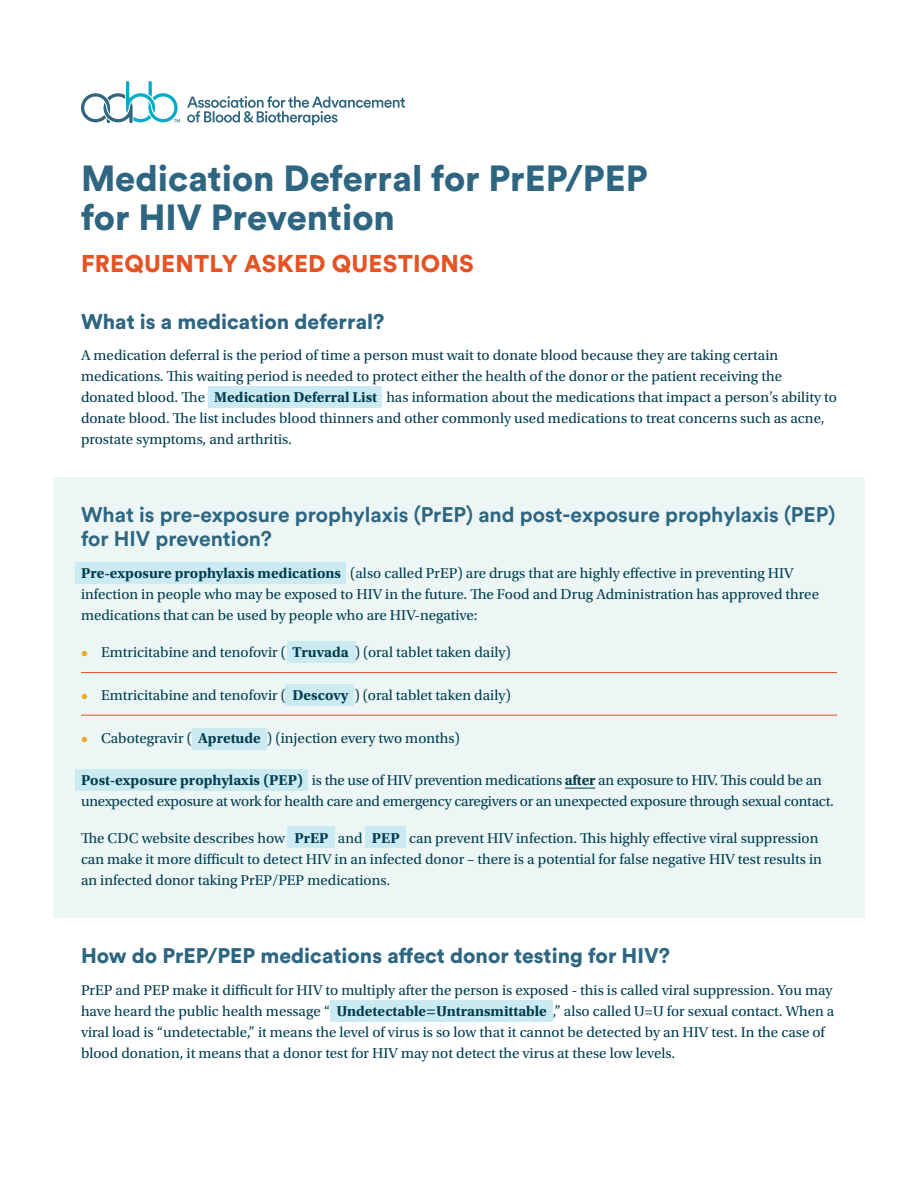
<style>
.page{position:relative;width:918px;height:1188px;background:#fff}
.page>*{position:absolute;margin:0;border:0;box-sizing:border-box;transform-origin:0 0}
.t1{font:36px/39px "Circular Std Black";color:#2e6682}
.t2{font:24px "Circular Std Black";letter-spacing:.01em;color:#e45324}
.t3{font:700 21px/24px "Circular Std";color:#2e6682}
.t4{font:21px "Circular Std Black";color:#2e6682}
.t5{font:15px/21px "Utopia Std";color:#013d51}
.s1{font-weight:700}
.s2{font-weight:700;color:#ebaa20}
</style>
<div class="page">
<div style="left:208px;top:386px;width:174px;height:22px;background:#cbeaf1"></div>
<svg style="left:187px;top:96px;width:218px;height:29px"></svg>
<svg style="left:81px;top:81px;width:99px;height:42px"></svg>
<div style="left:53px;top:477px;width:812px;height:441px;background:#ecf7f5"></div>
<div style="left:75px;top:562px;width:271px;height:22px;background:#cbeaf1"></div>
<div style="left:75px;top:769px;width:233px;height:22px;background:#cbeaf1"></div>
<div style="left:330px;top:1000px;width:222px;height:22px;background:#cbeaf1"></div>
<div style="left:365px;top:826px;width:41px;height:22px;background:#cbeaf1"></div>
<div style="left:287px;top:826px;width:48px;height:22px;background:#cbeaf1"></div>
<div style="left:287px;top:642px;width:69px;height:21px;background:#cbeaf1"></div>
<div style="left:285px;top:685px;width:69px;height:21px;background:#cbeaf1"></div>
<div style="left:192px;top:728px;width:75px;height:22px;background:#cbeaf1"></div>
<hr style="left:81px;top:672px;width:756px;height:1px;background:#e45324">
<hr style="left:81px;top:715px;width:756px;height:1px;background:#e45324">
<hr style="left:565px;top:788px;width:30px;height:1px;background:#013d51">
<h1 class="t1" style="left:81px;top:158px;width:568px">Medication Deferral for PrEP/PEP for HIV Prevention</h1>
<h2 class="t2" style="left:81px;top:248px;width:394px">FREQUENTLY ASKED QUESTIONS</h2>
<h3 class="t4" style="left:81px;top:307px;width:305px">What is a medication deferral?</h3>
<p class="t5" style="left:81px;top:345px;width:758px">A medication deferral is the period of time a person must wait to donate blood because they are taking certain medications. This waiting period is needed to protect either the health of the donor or the patient receiving the donated blood. The <span class="s1">Medication Deferral List</span> has information about the medications that impact a person’s ability to donate blood. The list includes blood thinners and other commonly used medications to treat concerns such as acne, prostate symptoms, and arthritis.</p>
<h3 class="t3" style="left:81px;top:503px;width:756px">What is pre-exposure prophylaxis (PrEP) and post-exposure prophylaxis (PEP) for HIV prevention?</h3>
<p class="t5" style="left:81px;top:563px;width:740px"><span class="s1">Pre-exposure prophylaxis medications</span> (also called PrEP) are drugs that are highly effective in preventing HIV infection in people who may be exposed to HIV in the future. The Food and Drug Administration has approved three medications that can be used by people who are HIV-negative:</p>
<p class="t5" style="left:81px;top:642px;width:432px"><span class="s2">•</span> Emtricitabine and tenofovir ( <span class="s1">Truvada</span> ) (oral tablet taken daily)</p>
<p class="t5" style="left:81px;top:685px;width:431px"><span class="s2">•</span> Emtricitabine and tenofovir ( <span class="s1">Descovy</span> ) (oral tablet taken daily)</p>
<p class="t5" style="left:81px;top:727px;width:380px"><span class="s2">•</span> Cabotegravir ( <span class="s1">Apretude</span> ) (injection every two months)</p>
<p class="t5" style="left:81px;top:770px;width:754px"><span class="s1">Post-exposure prophylaxis (PEP)</span> is the use of HIV prevention medications <span class="s1">after</span> an exposure to HIV. This could be an unexpected exposure at work for health care and emergency caregivers or an unexpected exposure through sexual contact.</p>
<p class="t5" style="left:81px;top:828px;width:742px">The CDC website describes how <span class="s1">PrEP</span> and <span class="s1">PEP</span> can prevent HIV infection. This highly effective viral suppression can make it more difficult to detect HIV in an infected donor – there is a potential for false negative HIV test results in an infected donor taking PrEP/PEP medications.</p>
<h3 class="t4" style="left:81px;top:942px;width:591px">How do PrEP/PEP medications affect donor testing for HIV?</h3>
<p class="t5" style="left:81px;top:980px;width:755px">PrEP and PEP make it difficult for HIV to multiply after the person is exposed - this is called viral suppression. You may have heard the public health message “ <span class="s1">Undetectable=Untransmittable</span> ,” also called U=U for sexual contact. When a viral load is “undetectable,” it means the level of virus is so low that it cannot be detected by an HIV test. In the case of blood donation, it means that a donor test for HIV may not detect the virus at these low levels.</p>
</div>
